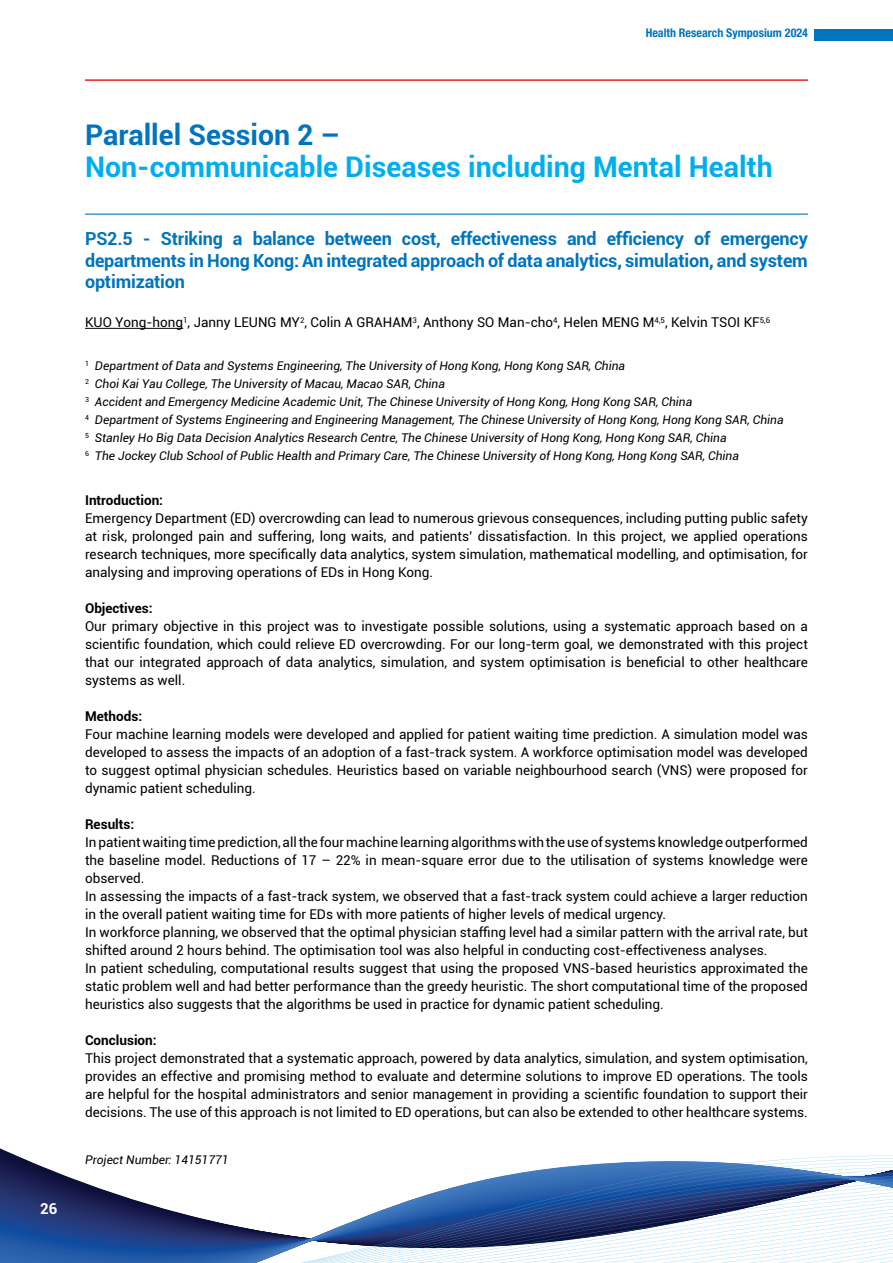
<style>
.page{position:relative;width:893px;height:1263px;background:#fff}
.page>*{position:absolute;margin:0;border:0;box-sizing:border-box;transform-origin:0 0}
.t1{font:700 28.5px "Roboto";color:#00aeef}
.t2{font:700 28.5px "Roboto";color:#0074bc}
.t3{font:700 18px/21.6px "Roboto";letter-spacing:-.01em;color:#0074bc;text-align:justify}
.t4{font:700 15px "Roboto";color:#fff}
.t5{font:13.5px/18px "Roboto";color:#000;text-align:justify}
.t6{font:700 13.5px "Roboto";color:#000}
.t7{font:italic 12px/18px "Roboto";color:#000}
.t8{font:700 condensed 12px "Helvetica Neue LT Pro";color:#0074bc}
</style>
<div class="page">
<svg style="left:0;top:1148px;width:893px;height:115px"></svg>
<div style="left:815px;top:30px;width:78px;height:11px;background:#0074bc"></div>
<hr style="left:85px;top:79px;width:723px;height:2px;background:#ed1f29">
<hr style="left:85px;top:214px;width:723px;height:1px;background:#0074bc">
<hr style="left:85px;top:328px;width:98px;height:1px;background:#000">
<p class="t8" style="left:646px;top:26px;width:164px">Health Research Symposium 2024</p>
<p class="t4" style="left:40px;top:1198px;width:19px">26</p>
<h1 class="t2" style="left:85px;top:114px;width:257px">Parallel Session 2 –</h1>
<h1 class="t1" style="left:85px;top:146px;width:689px">Non-communicable Diseases including Mental Health</h1>
<h2 class="t3" style="left:85px;top:227px;width:724px">PS2.5 - Striking a balance between cost, effectiveness and efficiency of emergency departments in Hong Kong: An integrated approach of data analytics, simulation, and system optimization</h2>
<p class="t5" style="left:85px;top:313px;width:687px">KUO Yong-hong<sup>1</sup>, Janny LEUNG MY<sup>2</sup>, Colin A GRAHAM<sup>3</sup>, Anthony SO Man-cho<sup>4</sup>, Helen MENG M<sup>4,5</sup>, Kelvin TSOI KF<sup>5,6</sup></p>
<p class="t7" style="left:85px;top:356px;width:700px"><sup>1</sup> Department of Data and Systems Engineering, The University of Hong Kong, Hong Kong SAR, China<br><sup>2</sup> Choi Kai Yau College, The University of Macau, Macao SAR, China<br><sup>3</sup> Accident and Emergency Medicine Academic Unit, The Chinese University of Hong Kong, Hong Kong SAR, China<br><sup>4</sup> Department of Systems Engineering and Engineering Management, The Chinese University of Hong Kong, Hong Kong SAR, China <sup>5</sup> Stanley Ho Big Data Decision Analytics Research Centre, The Chinese University of Hong Kong, Hong Kong SAR, China<br><sup>6</sup> The Jockey Club School of Public Health and Primary Care, The Chinese University of Hong Kong, Hong Kong SAR, China</p>
<p class="t6" style="left:85px;top:491px;width:80px">Introduction:</p>
<p class="t5" style="left:85px;top:509px;width:724px">Emergency Department (ED) overcrowding can lead to numerous grievous consequences, including putting public safety at risk, prolonged pain and suffering, long waits, and patients’ dissatisfaction. In this project, we applied operations research techniques, more specifically data analytics, system simulation, mathematical modelling, and optimisation, for analysing and improving operations of EDs in Hong Kong.</p>
<p class="t6" style="left:85px;top:599px;width:69px">Objectives:</p>
<p class="t5" style="left:85px;top:617px;width:724px">Our primary objective in this project was to investigate possible solutions, using a systematic approach based on a scientific foundation, which could relieve ED overcrowding. For our long-term goal, we demonstrated with this project that our integrated approach of data analytics, simulation, and system optimisation is beneficial to other healthcare systems as well.</p>
<p class="t6" style="left:85px;top:707px;width:59px">Methods:</p>
<p class="t5" style="left:85px;top:725px;width:724px">Four machine learning models were developed and applied for patient waiting time prediction. A simulation model was developed to assess the impacts of an adoption of a fast-track system. A workforce optimisation model was developed to suggest optimal physician schedules. Heuristics based on variable neighbourhood search (VNS) were proposed for dynamic patient scheduling.</p>
<p class="t6" style="left:85px;top:814px;width:51px">Results:</p>
<p class="t5" style="left:85px;top:833px;width:724px;text-align:left">In patient waiting time prediction, all the four machine learning algorithms with the use of systems knowledge outperformed the baseline model. Reductions of 17 – 22% in mean-square error due to the utilisation of systems knowledge were observed.<br>In assessing the impacts of a fast-track system, we observed that a fast-track system could achieve a larger reduction in the overall patient waiting time for EDs with more patients of higher levels of medical urgency.<br>In workforce planning, we observed that the optimal physician staffing level had a similar pattern with the arrival rate, but shifted around 2 hours behind. The optimisation tool was also helpful in conducting cost-effectiveness analyses.<br>In patient scheduling, computational results suggest that using the proposed VNS-based heuristics approximated the static problem well and had better performance than the greedy heuristic. The short computational time of the proposed heuristics also suggests that the algorithms be used in practice for dynamic patient scheduling.</p>
<p class="t6" style="left:85px;top:1030px;width:73px">Conclusion:</p>
<p class="t5" style="left:85px;top:1048px;width:724px">This project demonstrated that a systematic approach, powered by data analytics, simulation, and system optimisation, provides an effective and promising method to evaluate and determine solutions to improve ED operations. The tools are helpful for the hospital administrators and senior management in providing a scientific foundation to support their decisions. The use of this approach is not limited to ED operations, but can also be extended to other healthcare systems.</p>
<p class="t7" style="left:85px;top:1150px;width:145px">Project Number: 14151771</p>
</div>
